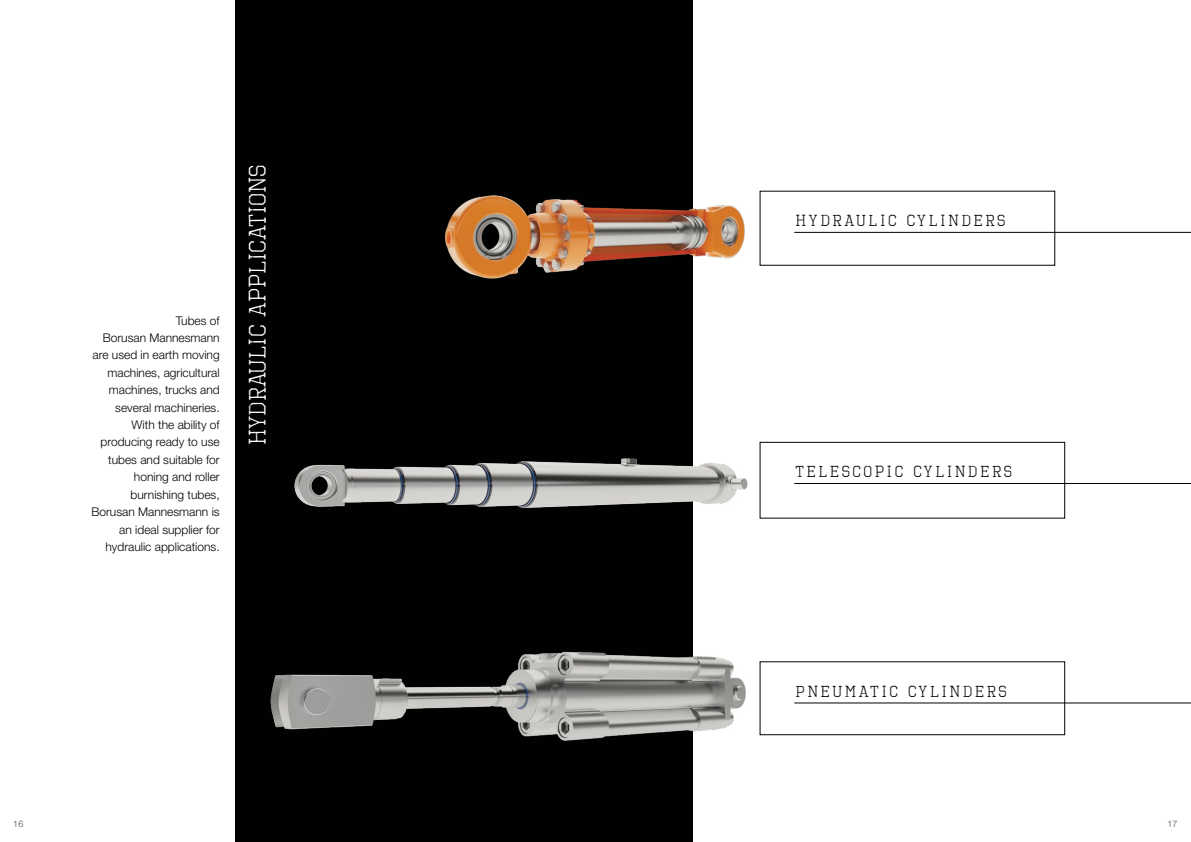
<style>
.page{position:relative;width:1191px;height:842px;background:#fff}
.page>*{position:absolute;margin:0;border:0;box-sizing:border-box;transform-origin:0 0}
.t1{font:24px "Octin Vintage B Rg";color:#fff}
.t2{font:16px "Octin Vintage B Rg";letter-spacing:.16em;color:#000}
.t3{font:300 12px/17.4px "Helvetica Neue LT Pro";color:#000;text-align:right}
.t4{font:300 9px "Helvetica Neue LT Pro";color:#4d4d4f}
</style>
<div class="page">
<div style="left:235px;top:0;width:457px;height:842px;background:#000101"></div>
<img style="left:445px;top:121px;width:329px;height:202px">
<img style="left:294px;top:349px;width:454px;height:250px">
<img style="left:270px;top:599px;width:515px;height:195px">
<hr style="left:794px;top:232px;width:397px;height:1px;background:#000">
<div style="left:760px;top:442px;width:304px;height:76px;border:1px solid #000"></div>
<hr style="left:794px;top:483px;width:397px;height:1px;background:#000">
<div style="left:760px;top:662px;width:304px;height:73px;border:1px solid #000"></div>
<hr style="left:794px;top:703px;width:397px;height:1px;background:#000">
<p class="t3" style="left:91px;top:311px;width:130px">Tubes of<br>Borusan Mannesmann are used in earth moving machines, agricultural machines, trucks and several machineries.<br>With the ability of producing ready to use tubes and suitable for honing and roller burnishing tubes,<br>Borusan Mannesmann is an ideal supplier for hydraulic applications.</p>
<h1 class="t1" style="left:244px;top:445px;width:282px;rotate:-90deg">HYDRAULIC APPLICATIONS</h1>
<h2 class="t2" style="left:795px;top:211px;width:211px">HYDRAULIC CYLINDERS</h2>
<h2 class="t2" style="left:795px;top:462px;width:218px">TELESCOPIC CYLINDERS</h2>
<h2 class="t2" style="left:795px;top:682px;width:213px">PNEUMATIC CYLINDERS</h2>
<p class="t4" style="left:13px;top:819px;width:12px">16</p>
<p class="t4" style="left:1167px;top:818px;width:12px">17</p>
</div>
